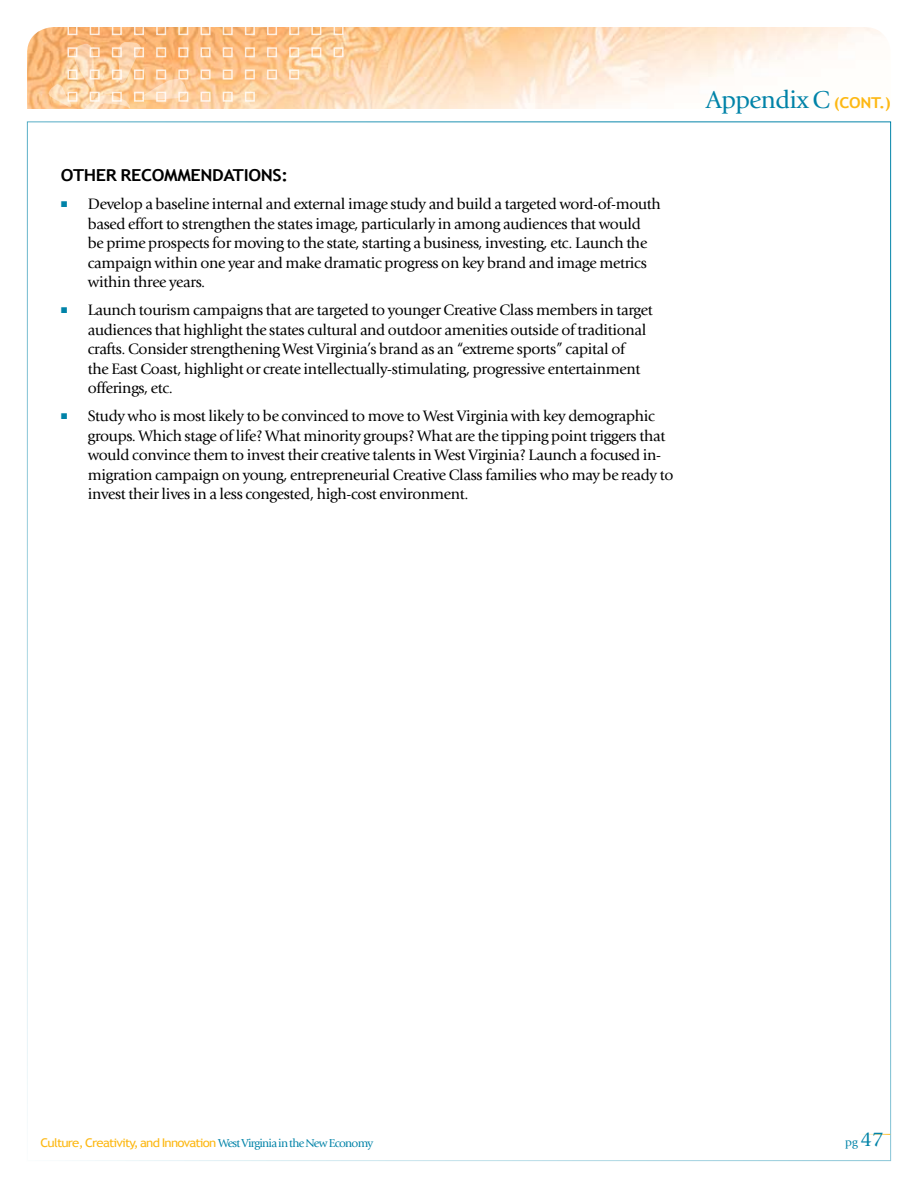
<style>
.page{position:relative;width:918px;height:1188px;background:#fff}
.page>*{position:absolute;margin:0;border:0;box-sizing:border-box;transform-origin:0 0}
.t1{font:25.5px "Giovanni";letter-spacing:-.02em;color:#0083a8}
.t2{font:700 16.5px "Trebuchet MS";color:#000;scale:1.1 1}
.t3{font:15.75px/19.5px "Giovanni";letter-spacing:-.02em;color:#000}
.t4{font:12px "Trebuchet MS";letter-spacing:-.06em;color:#fdb813;scale:1.1 1}
.t5{font:12px "Giovanni";color:#0083a8}
.s1{font-family:"Trebuchet MS";font-weight:700;font-size:15px;color:#fdb813}
.s2{font-family:"Giovanni";color:#0083a8}
.s3{font-size:21px}
</style>
<div class="page">
<img style="left:27px;top:27px;width:855px;height:82px">
<svg style="left:49px;top:42px;width:138px;height:67px;background:#fac692"></svg>
<div style="left:68px;top:25px;width:10px;height:10px;border:2px solid #fff"></div>
<div style="left:90px;top:25px;width:10px;height:10px;border:2px solid #fff"></div>
<div style="left:112px;top:25px;width:10px;height:10px;border:2px solid #fff"></div>
<div style="left:134px;top:25px;width:10px;height:10px;border:2px solid #fff"></div>
<div style="left:156px;top:25px;width:10px;height:10px;border:2px solid #fff"></div>
<div style="left:178px;top:25px;width:10px;height:10px;border:2px solid #fff"></div>
<div style="left:201px;top:25px;width:10px;height:10px;border:2px solid #fff"></div>
<div style="left:223px;top:25px;width:10px;height:10px;border:2px solid #fff"></div>
<div style="left:245px;top:25px;width:10px;height:10px;border:2px solid #fff"></div>
<div style="left:267px;top:25px;width:10px;height:10px;border:2px solid #fff"></div>
<div style="left:289px;top:25px;width:10px;height:10px;border:2px solid #fff"></div>
<div style="left:311px;top:25px;width:10px;height:10px;border:2px solid #fff"></div>
<div style="left:334px;top:25px;width:10px;height:10px;border:2px solid #fff"></div>
<div style="left:68px;top:47px;width:10px;height:10px;border:2px solid #fff"></div>
<div style="left:90px;top:47px;width:10px;height:10px;border:2px solid #fff"></div>
<div style="left:112px;top:47px;width:10px;height:10px;border:2px solid #fff"></div>
<div style="left:134px;top:47px;width:10px;height:10px;border:2px solid #fff"></div>
<div style="left:156px;top:47px;width:10px;height:10px;border:2px solid #fff"></div>
<div style="left:178px;top:47px;width:10px;height:10px;border:2px solid #fff"></div>
<div style="left:201px;top:47px;width:10px;height:10px;border:2px solid #fff"></div>
<div style="left:223px;top:47px;width:10px;height:10px;border:2px solid #fff"></div>
<div style="left:245px;top:47px;width:10px;height:10px;border:2px solid #fff"></div>
<div style="left:267px;top:47px;width:10px;height:10px;border:2px solid #fff"></div>
<div style="left:289px;top:47px;width:10px;height:10px;border:2px solid #fff"></div>
<div style="left:311px;top:47px;width:10px;height:10px;border:2px solid #fff"></div>
<div style="left:334px;top:47px;width:10px;height:10px;border:2px solid #fff"></div>
<div style="left:68px;top:70px;width:10px;height:10px;border:2px solid #fff"></div>
<div style="left:90px;top:70px;width:10px;height:10px;border:2px solid #fff"></div>
<div style="left:112px;top:70px;width:10px;height:10px;border:2px solid #fff"></div>
<div style="left:134px;top:70px;width:10px;height:10px;border:2px solid #fff"></div>
<div style="left:156px;top:70px;width:10px;height:10px;border:2px solid #fff"></div>
<div style="left:178px;top:70px;width:10px;height:10px;border:2px solid #fff"></div>
<div style="left:201px;top:70px;width:10px;height:10px;border:2px solid #fff"></div>
<div style="left:223px;top:70px;width:10px;height:10px;border:2px solid #fff"></div>
<div style="left:245px;top:70px;width:10px;height:10px;border:2px solid #fff"></div>
<div style="left:267px;top:70px;width:10px;height:10px;border:2px solid #fff"></div>
<div style="left:289px;top:70px;width:10px;height:10px;border:2px solid #fff"></div>
<div style="left:68px;top:92px;width:10px;height:10px;border:2px solid #fff"></div>
<div style="left:90px;top:92px;width:10px;height:10px;border:2px solid #fff"></div>
<div style="left:112px;top:92px;width:10px;height:10px;border:2px solid #fff"></div>
<div style="left:134px;top:92px;width:10px;height:10px;border:2px solid #fff"></div>
<div style="left:156px;top:92px;width:10px;height:10px;border:2px solid #fff"></div>
<div style="left:178px;top:92px;width:10px;height:10px;border:2px solid #fff"></div>
<div style="left:201px;top:92px;width:10px;height:10px;border:2px solid #fff"></div>
<div style="left:223px;top:92px;width:10px;height:10px;border:2px solid #fff"></div>
<div style="left:245px;top:92px;width:10px;height:10px;border:2px solid #fff"></div>
<p class="t2" style="left:61px;top:165px;width:66px">OTHER RECOMMEND</p>
<p class="t2" style="left:224px;top:165px;width:60px">ATIONS:</p>
<p class="t3" style="left:88px;top:194px;width:575px">Develop a baseline internal and external image study and build a targeted word-of-mouth based effort to strengthen the states image, particularly in among audiences that would<br>be prime prospects for moving to the state, starting a business, investing, etc. Launch the campaign within one year and make dramatic progress on key brand and image metrics within three years.</p>
<p class="t3" style="left:88px;top:300px;width:567px">Launch tourism campaigns that are targeted to younger Creative Class members in target audiences that highlight the states cultural and outdoor amenities outside of traditional crafts. Consider strengthening West Virginia’s brand as an “extreme sports” capital of<br>the East Coast, highlight or create intellectually-stimulating, progressive entertainment offerings, etc.</p>
<p class="t3" style="left:88px;top:407px;width:587px">Study who is most likely to be convinced to move to West Virginia with key demographic groups. Which stage of life? What minority groups? What are the tipping point triggers that would convince them to invest their creative talents in West Virginia? Launch a focused in&shy;migration campaign on young, entrepreneurial Creative Class families who may be ready to invest their lives in a less congested, high-cost environment.</p>
<h1 class="t1" style="left:706px;top:86px;width:187px">Appendix C <span class="s1">(CONT.)</span></h1>
<p class="t4" style="left:40px;top:1135px;width:304px">Culture, Creativity, and I nnovation <span class="s2">West Virginia in the New Economy</span></p>
<p class="t5" style="left:845px;top:1135px;width:40px">pg <span class="s3">47</span></p>
</div>
